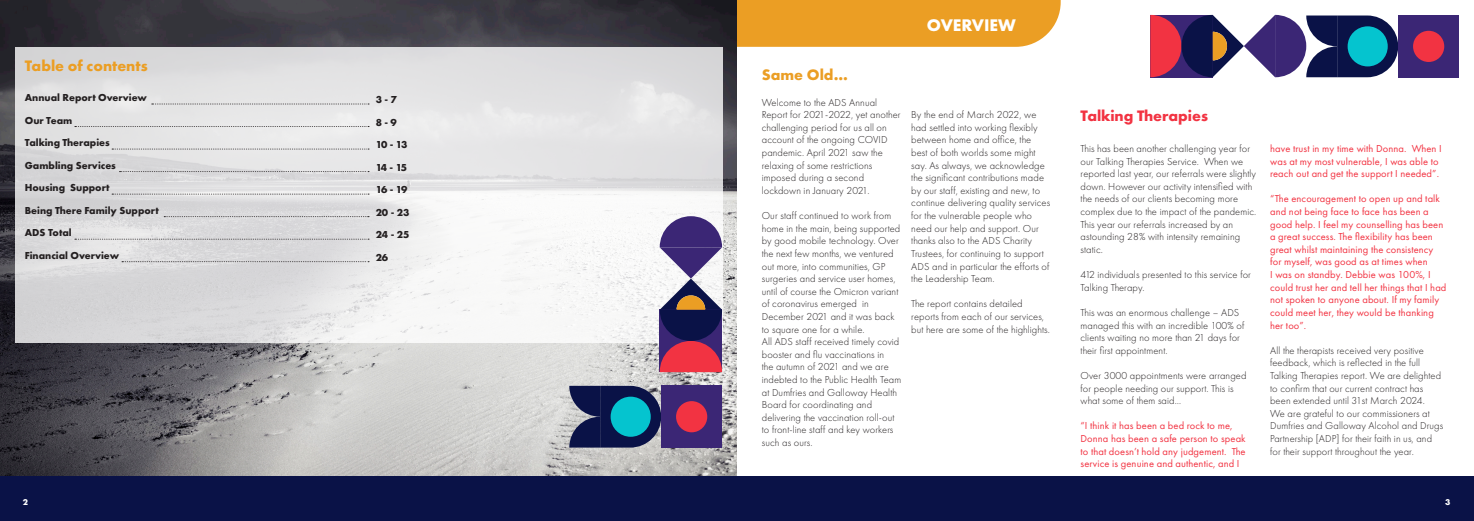
<style>
.page{position:relative;width:1474px;height:521px;background:#fff}
.page>*{position:absolute;margin:0;border:0;box-sizing:border-box;transform-origin:0 0}
.t1{font:700 17.5px "Futura PT";color:#fff}
.Heading{font:700 15.75px "Futura PT";color:#eb9e24}
.Heading-2{font:700 15.75px "Futura PT";color:#f23342}
.Bocy_Copy{font:300 10.5px/12.6px "Futura PT";letter-spacing:.01em;color:#231f20}
.Bocy_Copy-2{font:10.5px/12.6px "Futura PT";letter-spacing:.01em;color:#f23342}
.Bocy_Copy-3{font:700 10.5px "Futura PT";color:#231f20}
.t2{font:700 8.75px "Futura PT";color:#fff}
</style>
<div class="page">
<img style="left:0;top:0;width:737px;height:476px">
<svg style="left:15px;top:47px;width:707px;height:295px;fill:#e3e2e3"></svg>
<svg style="left:152px;top:104px;width:217px;height:1px"></svg>
<svg style="left:75px;top:126px;width:294px;height:1px"></svg>
<svg style="left:112px;top:149px;width:257px;height:1px"></svg>
<svg style="left:119px;top:171px;width:250px;height:1px"></svg>
<svg style="left:112px;top:194px;width:257px;height:1px"></svg>
<svg style="left:164px;top:216px;width:205px;height:1px"></svg>
<svg style="left:75px;top:239px;width:294px;height:1px"></svg>
<svg style="left:122px;top:261px;width:247px;height:1px"></svg>
<div style="left:0;top:476px;width:1473px;height:45px;background:#0a1247"></div>
<div style="left:737px;top:0;width:323px;height:47px;background:#eb9e24"></div>
<div style="left:1398px;top:15px;width:60px;height:62px;background:#3b2675"></div>
<svg style="left:1150px;top:15px;width:248px;height:62px"></svg>
<div style="left:1347px;top:26px;width:40px;height:40px;background:#05c4cf;border-radius:50%"></div>
<div style="left:1412px;top:31px;width:32px;height:31px;background:#f23342;border-radius:50%"></div>
<svg style="left:659px;top:216px;width:63px;height:156px"></svg>
<svg style="left:569px;top:386px;width:92px;height:61px;background:#2d355f"></svg>
<div style="left:661px;top:385px;width:61px;height:62px;background:#3b2675"></div>
<div style="left:610px;top:397px;width:40px;height:40px;background:#05c4cf;border-radius:50%"></div>
<div style="left:676px;top:401px;width:31px;height:31px;background:#f23342;border-radius:50%"></div>
<p class="Heading" style="left:25px;top:55px;width:124px">Table of contents</p>
<p class="Bocy_Copy-3" style="left:25px;top:91px;width:124px">Annual Report Overview</p>
<p class="Bocy_Copy-3" style="left:25px;top:113px;width:49px">Our Team</p>
<p class="Bocy_Copy-3" style="left:25px;top:136px;width:87px">Talking Therapies</p>
<p class="Bocy_Copy-3" style="left:25px;top:158px;width:93px">Gambling Services</p>
<p class="Bocy_Copy-3" style="left:25px;top:181px;width:86px">Housing Support</p>
<p class="Bocy_Copy-3" style="left:25px;top:203px;width:135px">Being There Family Support</p>
<p class="Bocy_Copy-3" style="left:25px;top:226px;width:48px">ADS Total</p>
<p class="Bocy_Copy-3" style="left:25px;top:248px;width:96px">Financial Overview</p>
<p class="t2" style="left:23px;top:496px;width:7px">2</p>
<p class="Bocy_Copy-3" style="left:375px;top:93px;width:23px">3 - 7</p>
<p class="Bocy_Copy-3" style="left:375px;top:115px;width:23px">8 - 9</p>
<p class="Bocy_Copy-3" style="left:375px;top:138px;width:33px">10 - 13</p>
<p class="Bocy_Copy-3" style="left:375px;top:160px;width:33px">14 - 15</p>
<p class="Bocy_Copy-3" style="left:375px;top:183px;width:33px">16 - 19</p>
<p class="Bocy_Copy-3" style="left:375px;top:206px;width:35px">20 - 23</p>
<p class="Bocy_Copy-3" style="left:375px;top:228px;width:35px">24 - 25</p>
<p class="Bocy_Copy-3" style="left:375px;top:251px;width:14px">26</p>
<p class="t1" style="left:926px;top:14px;width:90px">OVERVIEW</p>
<p class="Heading" style="left:761px;top:65px;width:88px">Same Old...</p>
<p class="Bocy_Copy" style="left:761px;top:96px;width:140px">Welcome to the ADS Annual<br>Report for 2021-2022, yet another challenging period for us all on account of the ongoing COVID pandemic. April 2021 saw the relaxing of some restrictions imposed during a second lockdown in January 2021.</p>
<p class="Bocy_Copy" style="left:761px;top:209px;width:140px">Our staff continued to work from home in the main, being supported by good mobile technology. Over the next few months, we ventured out more, into communities, GP surgeries and service user homes, until of course the Omicron variant of coronavirus emerged in<br>December 2021 and it was back to square one for a while.</p>
<p class="Bocy_Copy" style="left:761px;top:335px;width:141px">All ADS staff received timely covid booster and flu vaccinations in<br>the autumn of 2021 and we are indebted to the Public Health Team at Dumfries and Galloway Health<br>Board for coordinating and delivering the vaccination roll-out to front-line staff and key workers such as ours.</p>
<p class="Bocy_Copy" style="left:911px;top:109px;width:141px">By the end of March 2022, we had settled into working flexibly between home and office, the<br>best of both worlds some might say. As always, we acknowledge the significant contributions made by our staff, existing and new, to continue delivering quality services for the vulnerable people who need our help and support. Our thanks also to the ADS Charity<br>Trustees, for continuing to support<br>ADS and in particular the efforts of the Leadership Team.</p>
<p class="Bocy_Copy" style="left:911px;top:298px;width:140px">The report contains detailed reports from each of our services, but here are some of the highlights.</p>
<p class="Heading-2" style="left:1080px;top:105px;width:129px">Talking Therapies</p>
<p class="Bocy_Copy" style="left:1080px;top:142px;width:177px">This has been another challenging year for our Talking Therapies Service. When we reported last year, our referrals were slightly down. However our activity intensified with the needs of our clients becoming more complex due to the impact of the pandemic.<br>This year our referrals increased by an astounding 28% with intensity remaining static.</p>
<p class="Bocy_Copy" style="left:1080px;top:268px;width:172px">412 individuals presented to this service for<br>Talking Therapy.</p>
<p class="Bocy_Copy" style="left:1080px;top:306px;width:165px">This was an enormous challenge – ADS managed this with an incredible 100% of clients waiting no more than 21 days for their first appointment.</p>
<p class="Bocy_Copy" style="left:1080px;top:369px;width:167px">Over 3000 appointments were arranged for people needing our support. This is what some of them said…</p>
<p class="Bocy_Copy-2" style="left:1080px;top:419px;width:167px">“I think it has been a bed rock to me, Donna has been a safe person to speak to that doesn’t hold any judgement. The service is genuine and authentic, and I</p>
<p class="Bocy_Copy-2" style="left:1270px;top:142px;width:173px">have trust in my time with Donna. When I was at my most vulnerable, I was able to reach out and get the support I needed”.</p>
<p class="Bocy_Copy-2" style="left:1270px;top:193px;width:178px">“The encouragement to open up and talk and not being face to face has been a good help. I feel my counselling has been a great success. The flexibility has been great whilst maintaining the consistency for myself, was good as at times when<br>I was on standby. Debbie was 100%, I could trust her and tell her things that I had not spoken to anyone about. If my family could meet her, they would be thanking her too”.</p>
<p class="Bocy_Copy" style="left:1270px;top:344px;width:174px">All the therapists received very positive feedback, which is reflected in the full Talking Therapies report. We are delighted to confirm that our current contract has been extended until 31st March 2024.<br>We are grateful to our commissioners at Dumfries and Galloway Alcohol and Drugs Partnership [ADP] for their faith in us, and for their support throughout the year.</p>
<p class="t2" style="left:1444px;top:496px;width:7px">3</p>
</div>
